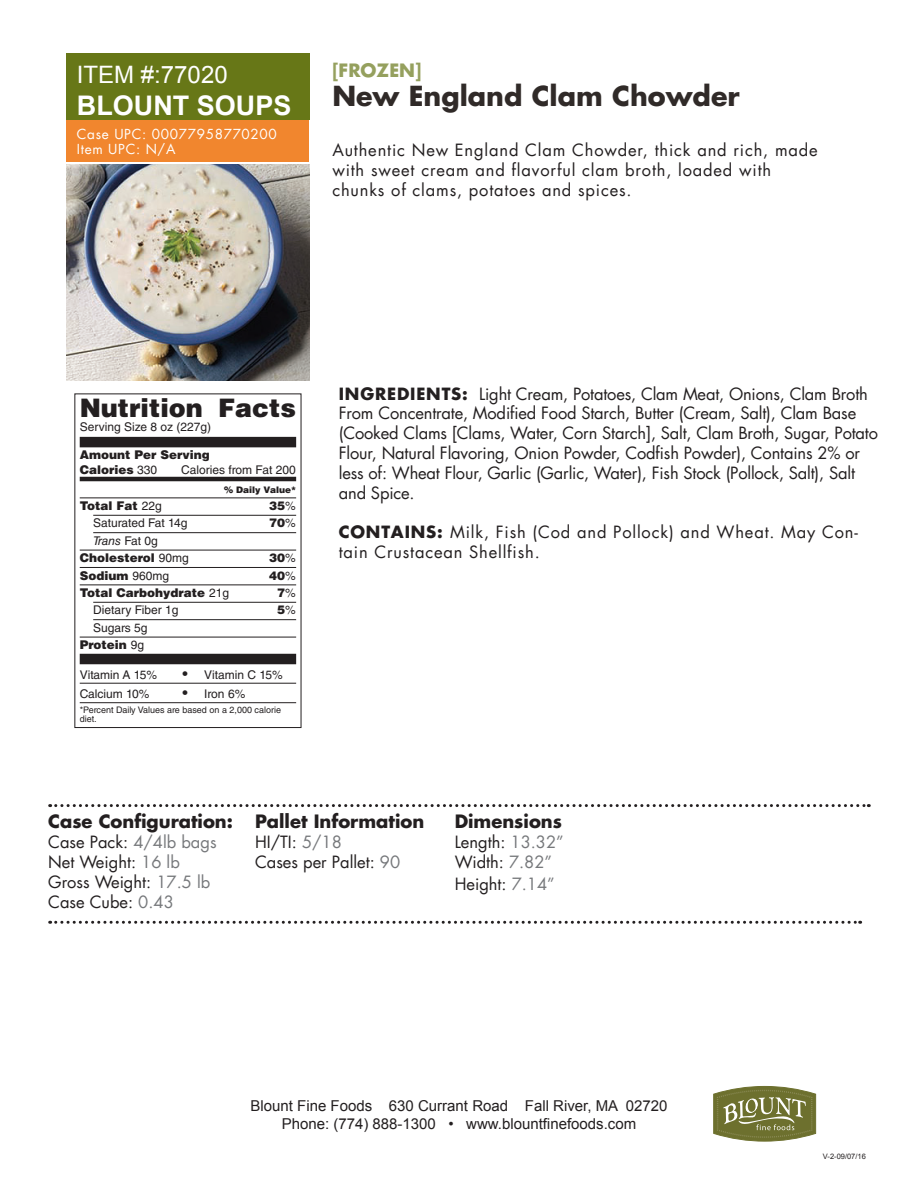
<style>
.page{position:relative;width:918px;height:1188px;background:#fff}
.page>*{position:absolute;margin:0;border:0;box-sizing:border-box;transform-origin:0 0}
.t1{font:700 27px "Futura";color:#302a28}
.t2{font:700 27px "Arial";color:#fff}
.t3{font:900 25.5px "Helvetica LT Std";color:#231f20}
.t4{font:24px "Arial";color:#fff}
.t5{font:700 18px "Futura";color:#231f20}
.t6{font:700 18px "Futura";color:#95a05e}
.t7{font:16.5px/19.8px "Futura";letter-spacing:-.01em;color:#231f20}
.t8{font:16.5px/19.8px "Futura";letter-spacing:.05em;color:#231f20}
.t9{font:15px/18px "Arial";color:#231f20;text-align:center}
.t10{font:13.5px/15px "Futura";letter-spacing:.05em;color:#fff}
.t11{font:12px/17.4px "Helvetica LT Std";color:#231f20;text-align:right}
.t12{font:900 12px/14.4px "Helvetica LT Std";color:#231f20}
.t13{font:9px/9px "Helvetica LT Std";color:#231f20}
.t14{font:900 9px "Helvetica LT Std";color:#231f20}
.t15{font:7.5px "Arial";color:#231f20}
.s1{font-weight:400}
.s2{font-weight:400;font-style:italic}
.s3{font-weight:900}
.s4{font-size:15px}
.s5{font-weight:700}
.s6{color:#76787b}
</style>
<div class="page">
<div style="left:66px;top:54px;width:243px;height:66px;background:#677717"></div>
<img style="left:66px;top:164px;width:243px;height:216px">
<svg style="left:713px;top:1086px;width:103px;height:55px;background:#898c57"></svg>
<div style="left:66px;top:120px;width:243px;height:41px;background:#f1862e"></div>
<svg style="left:50px;top:804px;width:819px;height:3px"></svg>
<svg style="left:50px;top:921px;width:811px;height:3px"></svg>
<div style="left:80px;top:437px;width:216px;height:10px;background:#231f20"></div>
<hr style="left:80px;top:477px;width:216px;height:4px;background:#231f20">
<hr style="left:80px;top:498px;width:216px;height:1px;background:#231f20">
<hr style="left:93px;top:515px;width:203px;height:1px;background:#231f20">
<hr style="left:93px;top:532px;width:203px;height:1px;background:#231f20">
<hr style="left:80px;top:550px;width:216px;height:1px;background:#231f20">
<hr style="left:80px;top:567px;width:216px;height:1px;background:#231f20">
<hr style="left:80px;top:585px;width:216px;height:1px;background:#231f20">
<hr style="left:93px;top:602px;width:203px;height:1px;background:#231f20">
<hr style="left:93px;top:619px;width:203px;height:1px;background:#231f20">
<hr style="left:80px;top:637px;width:216px;height:1px;background:#231f20">
<div style="left:80px;top:654px;width:216px;height:10px;background:#231f20"></div>
<hr style="left:80px;top:683px;width:216px;height:1px;background:#231f20">
<hr style="left:80px;top:702px;width:216px;height:1px;background:#231f20">
<h3 class="t4" style="left:77px;top:58px;width:152px">ITEM #:77020</h3>
<h1 class="t2" style="left:77px;top:87px;width:216px">BLOUNT SOUPS</h1>
<p class="t10" style="left:77px;top:126px;width:202px">Case UPC: 00077958770200<br>Item UPC: N/A</p>
<p class="t6" style="left:332px;top:57px;width:91px">[FROZEN]</p>
<h1 class="t1" style="left:332px;top:77px;width:409px">New England Clam Chowder</h1>
<p class="t8" style="left:332px;top:140px;width:487px">Authentic New England Clam Chowder, thick and rich, made with sweet cream and flavorful clam broth, loaded with chunks of clams, potatoes and spices.</p>
<h2 class="t3" style="left:80px;top:391px;width:218px">Nutrition Facts</h2>
<p class="t11" style="left:80px;top:419px;width:133px">Serving Size 8 oz (227g)</p>
<p class="t12" style="left:80px;top:448px;width:132px">Amount Per Serving<br>Calories <span class="s1">330</span></p>
<p class="t11" style="left:181px;top:461px;width:116px">Calories from Fat 200</p>
<p class="t14" style="left:224px;top:484px;width:74px">% Daily Value*</p>
<p class="t12" style="left:80px;top:498px;width:84px">Total Fat <span class="s1">22g</span></p>
<p class="t12" style="left:269px;top:498px;width:28px">35<span class="s1">%</span></p>
<p class="t11" style="left:93px;top:515px;width:96px">Saturated Fat 14g</p>
<p class="t12" style="left:269px;top:516px;width:28px">70<span class="s1">%</span></p>
<p class="t12" style="left:80px;top:532px;width:111px;line-height:17.4px;text-indent:14px"><span class="s2">Trans</span> <span class="s1">Fat 0g<br></span>Cholesterol <span class="s1">90mg</span></p>
<p class="t12" style="left:269px;top:550px;width:28px">30<span class="s1">%</span></p>
<p class="t12" style="left:80px;top:568px;width:91px">Sodium <span class="s1">960mg</span></p>
<p class="t12" style="left:269px;top:568px;width:28px">40<span class="s1">%</span></p>
<p class="t12" style="left:80px;top:585px;width:151px">Total Carbohydrate <span class="s1">21g</span></p>
<p class="t12" style="left:277px;top:585px;width:20px">7<span class="s1">%</span></p>
<p class="t11" style="left:93px;top:602px;width:87px">Dietary Fiber 1g</p>
<p class="t12" style="left:277px;top:603px;width:20px">5<span class="s1">%</span></p>
<p class="t11" style="left:80px;top:619px;width:69px">Sugars 5g<br><span class="s3">Protein</span> 9g</p>
<p class="t11" style="left:80px;top:666px;width:79px">Vitamin A 15%</p>
<p class="t11" style="left:182px;top:666px;width:102px"><span class="s4">•</span> Vitamin C 15%</p>
<p class="t11" style="left:80px;top:685px;width:71px">Calcium 10%</p>
<p class="t11" style="left:182px;top:685px;width:64px"><span class="s4">•</span> Iron 6%</p>
<p class="t13" style="left:80px;top:705px;width:203px">*Percent Daily Values are based on a 2,000 calorie diet.</p>
<p class="t7" style="left:339px;top:383px;width:541px"><span class="s5">INGREDIENTS:</span> Light Cream, Potatoes, Clam Meat, Onions, Clam Broth From Concentrate, Modified Food Starch, Butter (Cream, Salt), Clam Base (Cooked Clams [Clams, Water, Corn Starch], Salt, Clam Broth, Sugar, Potato Flour, Natural Flavoring, Onion Powder, Codfish Powder), Contains 2% or less of: Wheat Flour, Garlic (Garlic, Water), Fish Stock (Pollock, Salt), Salt and Spice.</p>
<p class="t8" style="left:339px;top:522px;width:521px"><span class="s5">CONTAINS:</span> Milk, Fish (Cod and Pollock) and Wheat. May Con&shy;tain Crustacean Shellfish.</p>
<p class="t5" style="left:48px;top:809px;width:186px">Case Configuration:</p>
<p class="t7" style="left:48px;top:832px;width:170px">Case Pack: <span class="s6">4/4lb bags<br></span>Net Weight: <span class="s6">16 lb<br></span>Gross Weight: <span class="s6">17.5 lb<br></span>Case Cube: <span class="s6">0.43</span></p>
<p class="t5" style="left:255px;top:809px;width:171px">Pallet Information</p>
<p class="t7" style="left:255px;top:832px;width:147px">HI/TI: <span class="s6">5/18<br></span>Cases per Pallet: <span class="s6">90</span></p>
<p class="t5" style="left:455px;top:809px;width:109px">Dimensions</p>
<p class="t7" style="left:455px;top:832px;width:111px">Length: <span class="s6">13.32”<br></span>Width: <span class="s6">7.82”</span></p>
<p class="t7" style="left:455px;top:873px;width:102px">Height: <span class="s6">7.14”</span></p>
<p class="t9" style="left:251px;top:1096px;width:418px">Blount Fine Foods 630 Currant Road Fall River, MA 02720<br>Phone: (774) 888-1300 • www.blountfinefoods.com</p>
<p class="t15" style="left:823px;top:1151px;width:44px">V-2-09/07/16</p>
</div>
